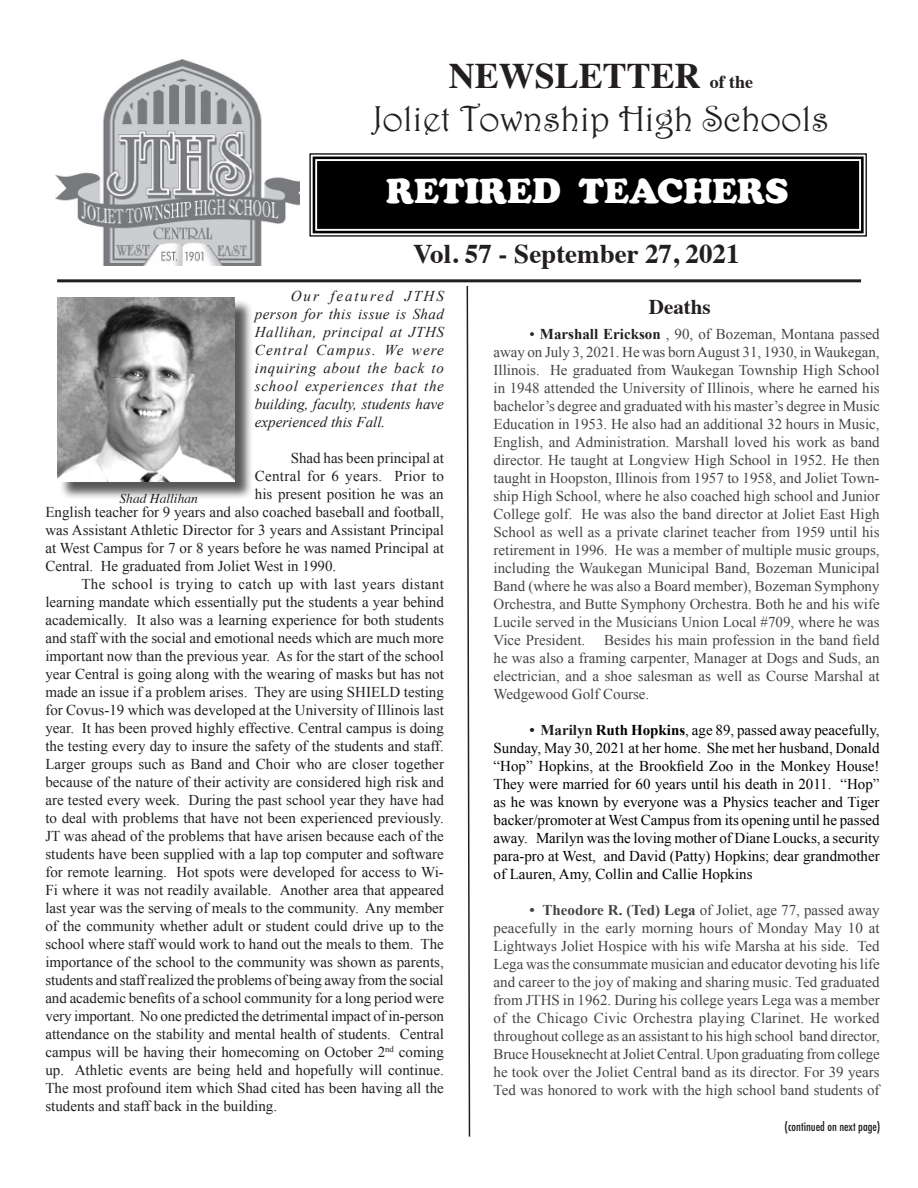
<style>
.page{position:relative;width:918px;height:1188px;background:#fff}
.page>*{position:absolute;margin:0;border:0;box-sizing:border-box;transform-origin:0 0}
.t1{font:36px "Harrington";color:#231f20}
.t2{font:700 36px "Times";color:#231f20}
.t3{font:900 36px "Cooper";color:#fff}
.Subhead_1{font:700 27px "Times";color:#231f20}
.t4{font:700 21px "Times";color:#231f20}
.t5{font:15px/18px "Times New Roman";color:#231f20;text-align:justify}
.t6{font:15px/18px "Times New Roman";color:#444;text-align:justify}
.t7{font:15px/18px "Times New Roman";color:#000;text-align:justify}
.t8{font:italic 15px/18px "Times New Roman";color:#231f20;text-align:justify}
.t9{font:15px "Times New Roman";letter-spacing:.02em;color:#231f20}
.t10{font:italic 13.5px "Times";color:#231f20}
.t11{font:500 condensed 12px "Futura";color:#231f20}
.s1{font-size:18px}
.s2{color:#231f20}
.s3{font-weight:700;color:#231f20}
.s4{font-weight:700}
</style>
<div class="page">
<svg style="left:309px;top:153px;width:558px;height:84px;background:#5a5a5a"></svg>
<svg style="left:311px;top:155px;width:554px;height:80px"></svg>
<div style="left:317px;top:160px;width:543px;height:70px;background:#000"></div>
<hr style="left:57px;top:279px;width:804px;height:3px;background:#231f20">
<img style="left:56px;top:60px;width:243px;height:206px">
<svg style="left:466px;top:286px;width:5px;height:851px"></svg>
<div style="left:59px;top:299px;width:194px;height:202px;background:#231f20;opacity:.75"></div>
<img style="left:57px;top:297px;width:177px;height:185px">
<p class="t2" style="left:449px;top:41px;width:306px">NEWSLETTER <span class="s1">of the</span></p>
<p class="t1" style="left:373px;top:97px;width:458px">Joliet Township High Schools</p>
<p class="t3" style="left:386px;top:170px;width:404px">RETIRED TEACHERS</p>
<p class="Subhead_1" style="left:413px;top:228px;width:328px">Vol. 57 - September 27, 2021</p>
<p class="t8" style="left:255px;top:287px;width:191px;text-indent:36px">Our featured JTHS person for this issue is Shad Hallihan, principal at JTHS Central Campus. We were inquiring about the back to school experiences that the building, faculty, students have experienced this Fall.</p>
<p class="t5" style="left:291px;top:449px;width:155px">Shad has been principal at</p>
<p class="t9" style="left:255px;top:466px;width:191px">Central for 6 years. Prior to</p>
<p class="t5" style="left:255px;top:485px;width:190px">his present position he was an</p>
<p class="t5" style="left:45px;top:503px;width:400px">English teacher for 9 years and also coached baseball and football,</p>
<p class="t5" style="left:45px;top:521px;width:400px">was Assistant Athletic Director for 3 years and Assistant Principal</p>
<p class="t5" style="left:45px;top:539px;width:400px">at West Campus for 7 or 8 years before he was named Principal at</p>
<p class="t5" style="left:45px;top:557px;width:292px">Central. He graduated from Joliet West in 1990.</p>
<p class="t5" style="left:45px;top:575px;width:400px;text-indent:36px">The school is trying to catch up with last years distant learning mandate which essentially put the students a year behind academically. It also was a learning experience for both students and staff with the social and emotional needs which are much more important now than the previous year. As for the start of the school year Central is going along with the wearing of masks but has not made an issue if a problem arises. They are using SHIELD testing for Covus-19 which was developed at the University of Illinois last year. It has been proved highly effective. Central campus is doing the testing every day to insure the safety of the students and staff.<br>Larger groups such as Band and Choir who are closer together because of the nature of their activity are considered high risk and are tested every week. During the past school year they have had to deal with problems that have not been experienced previously.<br>JT was ahead of the problems that have arisen because each of the students have been supplied with a lap top computer and software for remote learning. Hot spots were developed for access to Wi-Fi where it was not readily available. Another area that appeared last year was the serving of meals to the community. Any member of the community whether adult or student could drive up to the school where staff would work to hand out the meals to them. The importance of the school to the community was shown as parents, students and staff realized the problems of being away from the social and academic benefits of a school community for a long period were very important. No one predicted the detrimental impact of in-person attendance on the stability and mental health of students. Central campus will be having their homecoming on October 2<sup>nd</sup> coming up. Athletic events are being held and hopefully will continue.<br>The most profound item which Shad cited has been having all the students and staff back in the building.</p>
<p class="t10" style="left:120px;top:486px;width:80px">Shad Hallihan</p>
<p class="t4" style="left:649px;top:287px;width:63px">Deaths</p>
<p class="t6" style="left:494px;top:324px;width:388px;text-indent:36px"><span class="s2">•</span> <span class="s3">Marshall Erickson</span> , 90, of Bozeman, Montana passed away on July 3, 2021. He was born August 31, 1930, in Waukegan, Illinois. He graduated from Waukegan Township High School in 1948 attended the University of Illinois, where he earned his bachelor’s degree and graduated with his master’s degree in Music Education in 1953. He also had an additional 32 hours in Music, English, and Administration. Marshall loved his work as band director. He taught at Longview High School in 1952. He then taught in Hoopston, Illinois from 1957 to 1958, and Joliet Town&shy;ship High School, where he also coached high school and Junior College golf. He was also the band director at Joliet East High School as well as a private clarinet teacher from 1959 until his retirement in 1996. He was a member of multiple music groups, including the Waukegan Municipal Band, Bozeman Municipal Band (where he was also a Board member), Bozeman Symphony Orchestra, and Butte Symphony Orchestra. Both he and his wife Lucile served in the Musicians Union Local #709, where he was Vice President.</p>
<p class="t6" style="left:494px;top:630px;width:388px;text-indent:111px">Besides his main profession in the band field he was also a framing carpenter, Manager at Dogs and Suds, an electrician, and a shoe salesman as well as Course Marshal at Wedgewood Golf Course.</p>
<p class="t7" style="left:494px;top:720px;width:388px;text-indent:36px"><span class="s3">• Marilyn</span> <span class="s4">Ruth Hopkins</span>, age 89, passed away peacefully, Sunday, May 30, 2021 at her home. She met her husband, Donald “Hop” Hopkins, at the Brookfield Zoo in the Monkey House!<br>They were married for 60 years until his death in 2011. “Hop” as he was known by everyone was a Physics teacher and Tiger backer/promoter at West Campus from its opening until he passed away. Marilyn was the loving mother of Diane Loucks, a security para-pro at West, and David (Patty) Hopkins; dear grandmother of Lauren, Amy, Collin and Callie Hopkins</p>
<p class="t6" style="left:494px;top:900px;width:388px;text-indent:36px"><span class="s4">• Theodore R. (Ted) Lega</span> of Joliet, age 77, passed away peacefully in the early morning hours of Monday May 10 at Lightways Joliet Hospice with his wife Marsha at his side. Ted Lega was the consummate musician and educator devoting his life and career to the joy of making and sharing music. Ted graduated from JTHS in 1962. During his college years Lega was a member of the Chicago Civic Orchestra playing Clarinet. He worked throughout college as an assistant to his high school band director, Bruce Houseknecht at Joliet Central. Upon graduating from college he took over the Joliet Central band as its director. For 39 years Ted was honored to work with the high school band students of</p>
<p class="t11" style="left:785px;top:1119px;width:97px">(continued on next page)</p>
</div>
